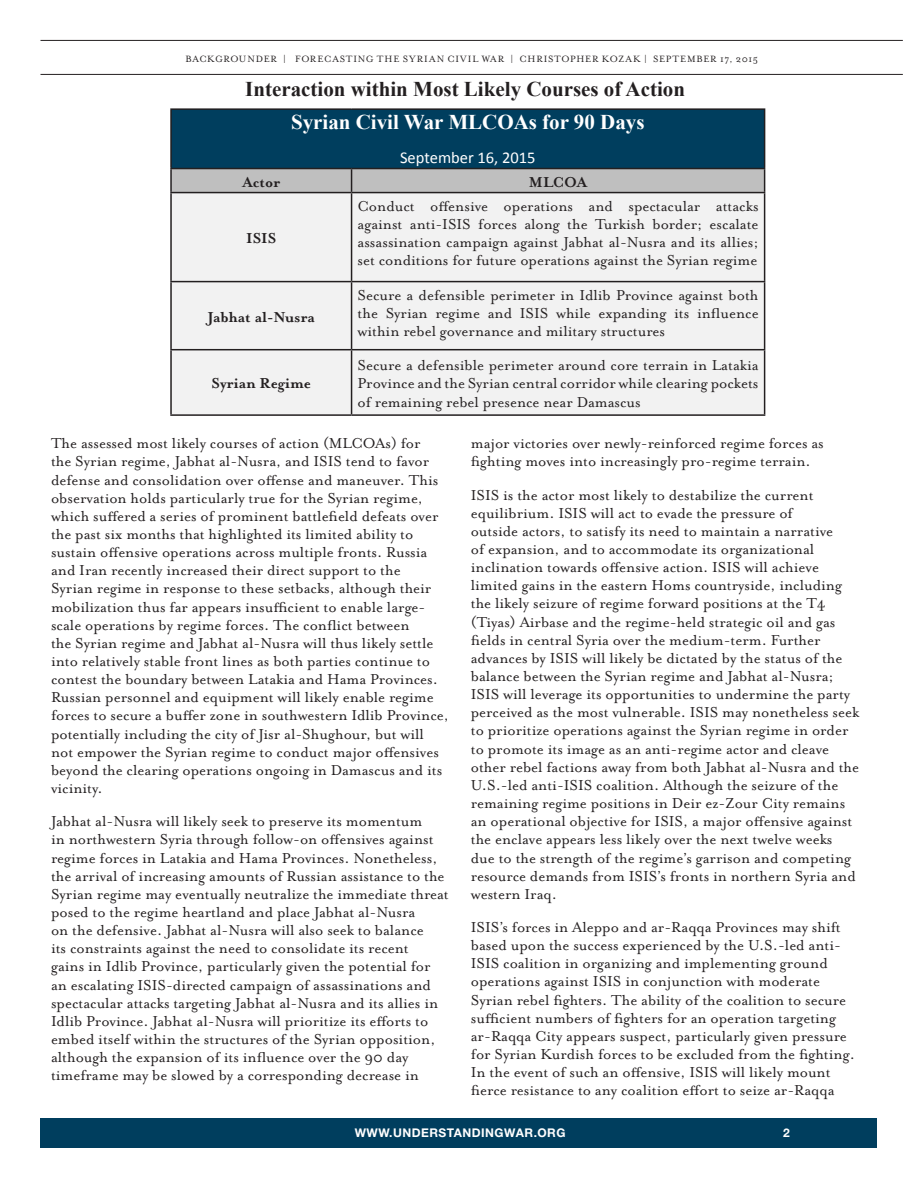
<style>
.page{position:relative;width:918px;height:1188px;background:#fff}
.page>*{position:absolute;margin:0;border:0;box-sizing:border-box;transform-origin:0 0}
.t1{font:700 21px "Times New Roman";color:#231f20}
.t2{font:700 21px "Times New Roman";color:#fff}
.t3{font:16.5px/18.1px "Mrs Eaves Roman";color:#231f20}
.t4{font:700 16.5px "Mrs Eaves";color:#231f20}
.t5{font:16.5px "Calibri";color:#fff}
.t6{font:700 12px "Helvetica Neue";letter-spacing:.04em;color:#fff}
.Article-Page_Title{font:10.5px "Mrs Eaves Roman";letter-spacing:.07em;color:#231f20}
</style>
<div class="page">
<div style="left:40px;top:1118px;width:838px;height:30px;background:#003e5e"></div>
<hr style="left:40px;top:40px;width:863px;height:1px;background:#231f20">
<hr style="left:40px;top:74px;width:863px;height:1px;background:#231f20">
<div style="left:171px;top:109px;width:594px;height:60px;background:#003e5e"></div>
<div style="left:172px;top:193px;width:592px;height:221px;background:#f2f2f2"></div>
<hr style="left:170px;top:108px;width:182px;height:2px;background:#231f20">
<hr style="left:170px;top:110px;width:2px;height:58px;background:#231f20">
<hr style="left:352px;top:108px;width:413px;height:2px;background:#231f20">
<hr style="left:764px;top:110px;width:1px;height:58px;background:#231f20">
<hr style="left:170px;top:168px;width:182px;height:1px;background:#231f20">
<hr style="left:170px;top:169px;width:2px;height:23px;background:#231f20">
<hr style="left:352px;top:168px;width:413px;height:1px;background:#231f20">
<svg style="left:171px;top:169px;width:594px;height:23px;background:#bababa"></svg>
<hr style="left:170px;top:192px;width:182px;height:1px;background:#231f20">
<hr style="left:170px;top:193px;width:2px;height:88px;background:#231f20">
<hr style="left:352px;top:192px;width:413px;height:1px;background:#231f20">
<hr style="left:351px;top:193px;width:1px;height:88px;background:#231f20">
<hr style="left:764px;top:193px;width:1px;height:88px;background:#231f20">
<hr style="left:170px;top:281px;width:182px;height:1px;background:#231f20">
<hr style="left:170px;top:282px;width:2px;height:67px;background:#231f20">
<hr style="left:352px;top:281px;width:413px;height:1px;background:#231f20">
<hr style="left:351px;top:282px;width:1px;height:67px;background:#231f20">
<hr style="left:764px;top:282px;width:1px;height:67px;background:#231f20">
<hr style="left:170px;top:349px;width:182px;height:1px;background:#231f20">
<hr style="left:170px;top:350px;width:2px;height:64px;background:#231f20">
<hr style="left:352px;top:349px;width:413px;height:1px;background:#231f20">
<hr style="left:351px;top:350px;width:1px;height:64px;background:#231f20">
<hr style="left:764px;top:350px;width:1px;height:64px;background:#231f20">
<hr style="left:170px;top:414px;width:182px;height:2px;background:#231f20">
<hr style="left:352px;top:414px;width:413px;height:2px;background:#231f20">
<p class="Article-Page_Title" style="left:185px;top:53px;width:574px">BACKGROUNDER | FORECASTING THE SYRIAN CIVIL WAR | CHRISTOPHER KOZAK | SEPTEMBER 17, 2015</p>
<p class="t1" style="left:245px;top:74px;width:441px">Interaction within Most Likely Courses of Action</p>
<p class="t2" style="left:291px;top:108px;width:355px">Syrian Civil War MLCOAs for 90 Days</p>
<p class="t5" style="left:400px;top:147px;width:137px">September 16, 2015</p>
<p class="t4" style="left:242px;top:172px;width:39px">Actor</p>
<p class="t4" style="left:529px;top:172px;width:60px">MLCOA</p>
<p class="t4" style="left:246px;top:229px;width:32px">ISIS</p>
<p class="t4" style="left:208px;top:307px;width:109px">Jabhat al-Nusra</p>
<p class="t4" style="left:211px;top:374px;width:101px">Syrian Regime</p>
<p class="t3" style="left:358px;top:197px;width:403px;text-align:justify">Conduct offensive operations and spectacular attacks against anti-ISIS forces along the Turkish border; escalate assassination campaign against Jabhat al-Nusra and its allies; set conditions for future operations against the Syrian regime</p>
<p class="t3" style="left:358px;top:286px;width:403px;text-align:justify">Secure a defensible perimeter in Idlib Province against both the Syrian regime and ISIS while expanding its influence within rebel governance and military structures</p>
<p class="t3" style="left:358px;top:356px;width:403px;text-align:justify">Secure a defensible perimeter around core terrain in Latakia Province and the Syrian central corridor while clearing pockets of remaining rebel presence near Damascus</p>
<p class="t3" style="left:51px;top:434px;width:399px">The assessed most likely courses of action (MLCOAs) for<br>the Syrian regime, Jabhat al-Nusra, and ISIS tend to favor defense and consolidation over offense and maneuver. This observation holds particularly true for the Syrian regime, which suffered a series of prominent battlefield defeats over the past six months that highlighted its limited ability to sustain offensive operations across multiple fronts. Russia and Iran recently increased their direct support to the<br>Syrian regime in response to these setbacks, although their mobilization thus far appears insufficient to enable large&shy;scale operations by regime forces. The conflict between<br>the Syrian regime and Jabhat al-Nusra will thus likely settle into relatively stable front lines as both parties continue to contest the boundary between Latakia and Hama Provinces.<br>Russian personnel and equipment will likely enable regime forces to secure a buffer zone in southwestern Idlib Province, potentially including the city of Jisr al-Shughour, but will not empower the Syrian regime to conduct major offensives beyond the clearing operations ongoing in Damascus and its vicinity.</p>
<p class="t3" style="left:51px;top:812px;width:399px">Jabhat al-Nusra will likely seek to preserve its momentum<br>in northwestern Syria through follow-on offensives against regime forces in Latakia and Hama Provinces. Nonetheless, the arrival of increasing amounts of Russian assistance to the Syrian regime may eventually neutralize the immediate threat posed to the regime heartland and place Jabhat al-Nusra<br>on the defensive. Jabhat al-Nusra will also seek to balance<br>its constraints against the need to consolidate its recent<br>gains in Idlib Province, particularly given the potential for an escalating ISIS-directed campaign of assassinations and spectacular attacks targeting Jabhat al-Nusra and its allies in Idlib Province. Jabhat al-Nusra will prioritize its efforts to embed itself within the structures of the Syrian opposition, although the expansion of its influence over the 90 day timeframe may be slowed by a corresponding decrease in</p>
<p class="t3" style="left:471px;top:434px;width:355px">major victories over newly-reinforced regime forces as fighting moves into increasingly pro-regime terrain.</p>
<p class="t3" style="left:471px;top:486px;width:390px">ISIS is the actor most likely to destabilize the current equilibrium. ISIS will act to evade the pressure of<br>outside actors, to satisfy its need to maintain a narrative<br>of expansion, and to accommodate its organizational inclination towards offensive action. ISIS will achieve limited gains in the eastern Homs countryside, including the likely seizure of regime forward positions at the T4 (Tiyas) Airbase and the regime-held strategic oil and gas fields in central Syria over the medium-term. Further advances by ISIS will likely be dictated by the status of the balance between the Syrian regime and Jabhat al-Nusra; ISIS will leverage its opportunities to undermine the party perceived as the most vulnerable. ISIS may nonetheless seek to prioritize operations against the Syrian regime in order to promote its image as an anti-regime actor and cleave other rebel factions away from both Jabhat al-Nusra and the U.S.-led anti-ISIS coalition. Although the seizure of the remaining regime positions in Deir ez-Zour City remains an operational objective for ISIS, a major offensive against the enclave appears less likely over the next twelve weeks due to the strength of the regime’s garrison and competing resource demands from ISIS’s fronts in northern Syria and western Iraq.</p>
<p class="t3" style="left:471px;top:918px;width:386px">ISIS’s forces in Aleppo and ar-Raqqa Provinces may shift based upon the success experienced by the U.S.-led anti-ISIS coalition in organizing and implementing ground operations against ISIS in conjunction with moderate Syrian rebel fighters. The ability of the coalition to secure sufficient numbers of fighters for an operation targeting ar-Raqqa City appears suspect, particularly given pressure for Syrian Kurdish forces to be excluded from the fighting.<br>In the event of such an offensive, ISIS will likely mount fierce resistance to any coalition effort to seize ar-Raqqa</p>
<p class="t6" style="left:355px;top:1126px;width:212px">WWW.UNDERSTANDINGWAR.ORG</p>
<p class="t6" style="left:783px;top:1126px;width:8px">2</p>
</div>
